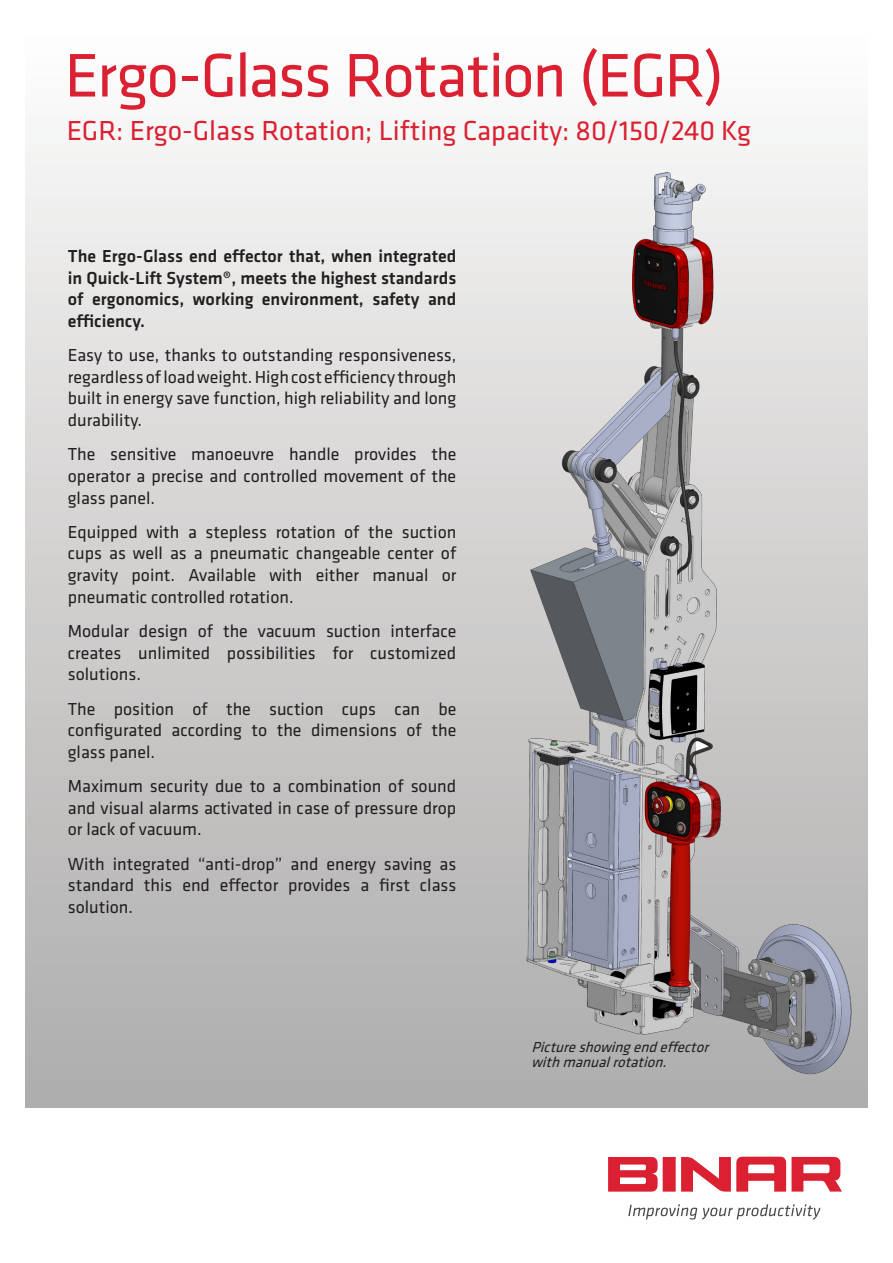
<style>
.page{position:relative;width:893px;height:1263px;background:#fff}
.page>*{position:absolute;margin:0;border:0;box-sizing:border-box;transform-origin:0 0}
.Title_Area_Page1{font:63.75px "Klavika";letter-spacing:-.03em;color:#da2031}
.Title_Area_Page1-2{font:28.5px "Klavika";color:#da2031}
.Teaser_Page1{font:18px/21.6px "Klavika";color:#231f20;text-align:justify}
.Teaser_Page1-2{font:500 18px/21.6px "Klavika";color:#231f20;text-align:justify}
.Teaser_Page1-3{font:italic 15px/14.1px "Klavika";color:#231f20}
</style>
<div class="page">
<div style="left:26px;top:26px;width:841px;height:1082px;background:linear-gradient(to bottom,#fcfcfb,#acaaaa)"></div>
<div style="left:663px;top:1157px;width:13px;height:34px;background:#da2031"></div>
<svg style="left:608px;top:1157px;width:50px;height:34px"></svg>
<svg style="left:681px;top:1157px;width:161px;height:34px"></svg>
<svg style="left:628px;top:1204px;width:192px;height:15px"></svg>
<img style="left:513px;top:128px;width:354px;height:980px">
<p class="Title_Area_Page1" style="left:65px;top:41px;width:661px">Ergo-Glass Rotation (EGR)</p>
<p class="Title_Area_Page1-2" style="left:67px;top:115px;width:686px">EGR: Ergo-Glass Rotation; Lifting Capacity: 80/150/240 Kg</p>
<p class="Teaser_Page1-2" style="left:68px;top:246px;width:390px">The Ergo-Glass end effector that, when integrated in Quick-Lift System®, meets the highest standards of ergonomics, working environment, safety and efficiency.</p>
<p class="Teaser_Page1" style="left:68px;top:345px;width:390px">Easy to use, thanks to outstanding responsiveness, regardless of load weight. High cost efficiency through built in energy save function, high reliability and long durability.</p>
<p class="Teaser_Page1" style="left:68px;top:444px;width:390px">The sensitive manoeuvre handle provides the operator a precise and controlled movement of the glass panel.</p>
<p class="Teaser_Page1" style="left:68px;top:521px;width:390px">Equipped with a stepless rotation of the suction cups as well as a pneumatic changeable center of gravity point. Available with either manual or pneumatic controlled rotation.</p>
<p class="Teaser_Page1" style="left:68px;top:621px;width:390px">Modular design of the vacuum suction interface creates unlimited possibilities for customized solutions.</p>
<p class="Teaser_Page1" style="left:68px;top:698px;width:390px">The position of the suction cups can be configurated according to the dimensions of the glass panel.</p>
<p class="Teaser_Page1" style="left:68px;top:776px;width:390px">Maximum security due to a combination of sound and visual alarms activated in case of pressure drop or lack of vacuum.</p>
<p class="Teaser_Page1" style="left:68px;top:853px;width:390px">With integrated “anti-drop” and energy saving as standard this end effector provides a first class solution.</p>
<p class="Teaser_Page1-3" style="left:531px;top:1041px;width:182px">Pictureshowingendeffector withmanualrotation.</p>
</div>
